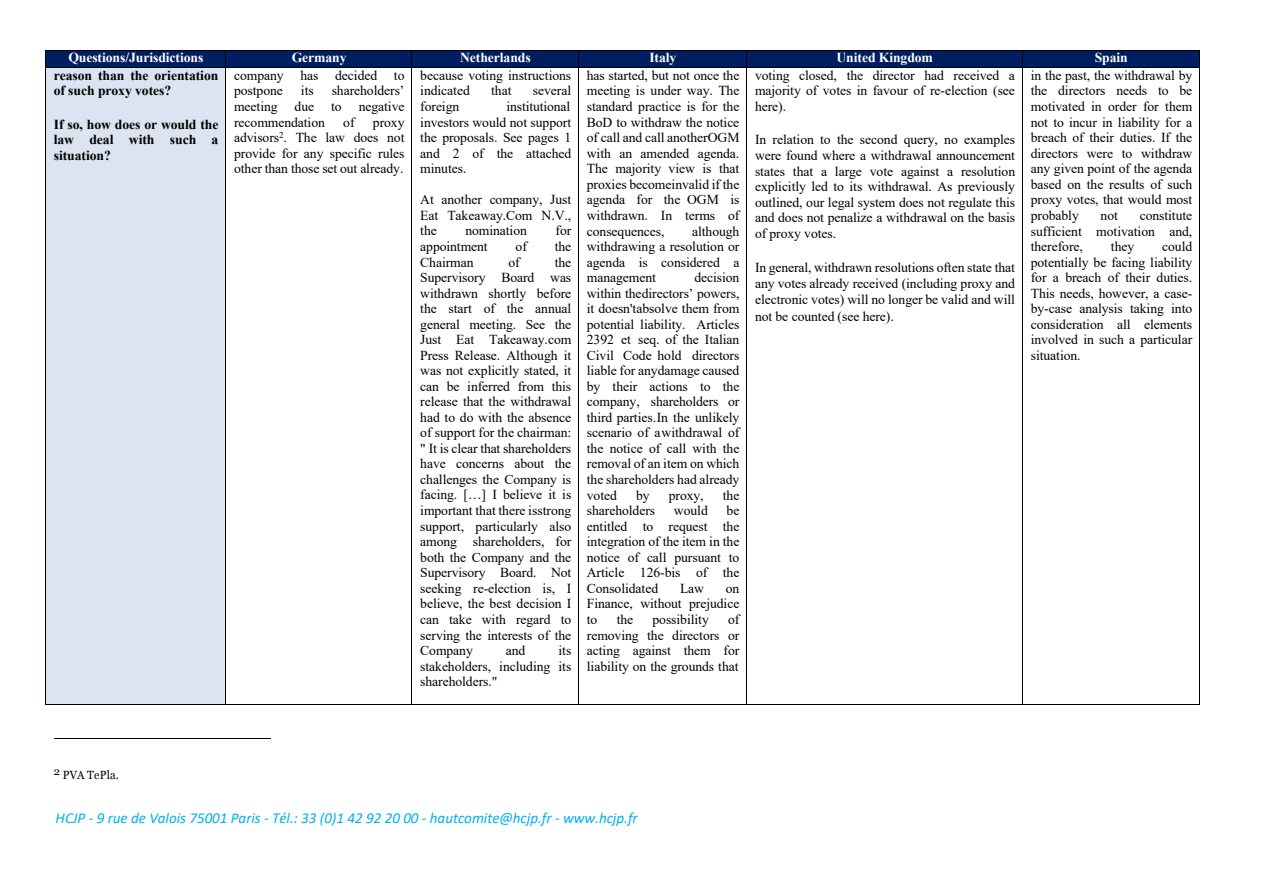
<style>
.page{position:relative;width:1263px;height:894px;background:#fff}
.page>*{position:absolute;margin:0;border:0;box-sizing:border-box;transform-origin:0 0}
.t1{font:italic 15.15px "Calibri";letter-spacing:-.005em;color:#00b0f0}
.t2{font:13.65px/15.5px "Times New Roman";letter-spacing:-.005em;color:#000;text-align:justify}
.t3{font:700 13.65px/15.5px "Times New Roman";letter-spacing:-.005em;color:#000}
.t4{font:700 13.65px "Times New Roman";letter-spacing:-.005em;color:#fff}
.t5{font:11.85px "Georgia";letter-spacing:.015em;color:#000;scale:.93 1}
</style>
<div class="page">
<div style="left:46px;top:51px;width:179px;height:16px;background:#001f60"></div>
<div style="left:226px;top:51px;width:185px;height:16px;background:#001f60"></div>
<div style="left:412px;top:51px;width:166px;height:16px;background:#001f60"></div>
<div style="left:579px;top:51px;width:167px;height:16px;background:#001f60"></div>
<div style="left:747px;top:51px;width:275px;height:16px;background:#001f60"></div>
<div style="left:1023px;top:51px;width:176px;height:16px;background:#001f60"></div>
<hr style="left:46px;top:50px;width:179px;height:1px;background:#000">
<hr style="left:226px;top:50px;width:185px;height:1px;background:#000">
<hr style="left:412px;top:50px;width:166px;height:1px;background:#000">
<hr style="left:579px;top:50px;width:167px;height:1px;background:#000">
<hr style="left:747px;top:50px;width:275px;height:1px;background:#000">
<hr style="left:1023px;top:50px;width:177px;height:1px;background:#000">
<div style="left:46px;top:67px;width:179px;height:637px;background:#dbe4f0"></div>
<svg style="left:45px;top:50px;width:1px;height:17px"></svg>
<hr style="left:46px;top:67px;width:179px;height:1px;background:#000">
<svg style="left:225px;top:50px;width:1px;height:17px"></svg>
<hr style="left:226px;top:67px;width:185px;height:1px;background:#000">
<svg style="left:411px;top:50px;width:1px;height:17px"></svg>
<hr style="left:412px;top:67px;width:166px;height:1px;background:#000">
<svg style="left:578px;top:50px;width:1px;height:17px"></svg>
<hr style="left:579px;top:67px;width:167px;height:1px;background:#000">
<svg style="left:746px;top:50px;width:1px;height:17px"></svg>
<hr style="left:747px;top:67px;width:275px;height:1px;background:#000">
<svg style="left:1022px;top:50px;width:1px;height:17px"></svg>
<hr style="left:1023px;top:67px;width:177px;height:1px;background:#000">
<hr style="left:45px;top:67px;width:1px;height:637px;background:#000">
<hr style="left:46px;top:704px;width:179px;height:1px;background:#000">
<hr style="left:225px;top:67px;width:1px;height:637px;background:#000">
<hr style="left:226px;top:704px;width:185px;height:1px;background:#000">
<hr style="left:411px;top:67px;width:1px;height:637px;background:#000">
<hr style="left:412px;top:704px;width:166px;height:1px;background:#000">
<hr style="left:578px;top:67px;width:1px;height:637px;background:#000">
<hr style="left:579px;top:704px;width:167px;height:1px;background:#000">
<hr style="left:746px;top:67px;width:1px;height:637px;background:#000">
<hr style="left:747px;top:704px;width:275px;height:1px;background:#000">
<hr style="left:1022px;top:67px;width:1px;height:637px;background:#000">
<hr style="left:1023px;top:704px;width:177px;height:1px;background:#000">
<hr style="left:1200px;top:67px;width:1px;height:637px;background:#000">
<hr style="left:54px;top:738px;width:216px;height:1px;background:#000">
<p class="t4" style="left:68px;top:50px;width:137px">Questions/Jurisdictions</p>
<p class="t4" style="left:292px;top:50px;width:56px">Germany</p>
<p class="t4" style="left:460px;top:50px;width:72px">Netherlands</p>
<p class="t4" style="left:649px;top:50px;width:29px">Italy</p>
<p class="t4" style="left:836px;top:50px;width:98px">United Kingdom</p>
<p class="t4" style="left:1095px;top:50px;width:35px">Spain</p>
<p class="t3" style="left:54px;top:68px;width:166px">reason than the orientation of such proxy votes?</p>
<p class="t3" style="left:54px;top:117px;width:166px;text-align:justify">If so, how does or would the law deal with such a situation?</p>
<p class="t2" style="left:234px;top:68px;width:172px">company has decided to postpone</p>
<p class="t2" style="left:420px;top:68px;width:153px">because voting instructions indicated</p>
<p class="t2" style="left:587px;top:68px;width:154px">has started, but not once the meeting is under way. The standard practice is for the BoD to withdraw the notice of call and call anotherOGM with an amended agenda.<br>The majority view is that proxies becomeinvalid if the agenda for the OGM is withdrawn. In terms of consequences,</p>
<p class="t2" style="left:755px;top:68px;width:261px">voting closed, the director had received a majority of votes in favour of re-election (see here).</p>
<p class="t2" style="left:755px;top:132px;width:262px">In relation to the second query, no examples were found where a withdrawal announcement states that a large vote against a resolution explicitly led to its withdrawal. As previously outlined, our legal system does not regulate this and does not penalize a withdrawal on the basis of proxy votes.</p>
<p class="t2" style="left:755px;top:259px;width:261px;line-height:16.4px">In general, withdrawn resolutions often state that any votes already received (including proxy and electronic votes) will no longer be valid and will not be counted (see here).</p>
<p class="t2" style="left:1031px;top:68px;width:163px">in the past, the withdrawal by the directors needs to be motivated in order for them not to incur in liability for a breach of their duties. If the directors were to withdraw any given point of the agenda based on the results of such proxy votes, that would most probably</p>
<p class="t2" style="left:234px;top:83px;width:172px;text-indent:98px">shareholders’ meeting due to negative recommendation</p>
<p class="t2" style="left:301px;top:83px;width:14px">its</p>
<p class="t2" style="left:491px;top:83px;width:22px">that</p>
<p class="t2" style="left:533px;top:83px;width:40px">several</p>
<p class="t2" style="left:420px;top:99px;width:153px;text-indent:86px">institutional investors would not support the proposals. See pages 1 and 2 of the attached minutes.</p>
<p class="t2" style="left:420px;top:192px;width:153px">At another company, Just Eat Takeaway.Com N.V., the</p>
<p class="t2" style="left:420px;top:99px;width:41px">foreign</p>
<p class="t2" style="left:343px;top:114px;width:13px">of</p>
<p class="t2" style="left:234px;top:114px;width:172px;text-indent:139px">proxy advisors<sup>2</sup>. The law does not provide for any specific rules other than those set out already.</p>
<p class="t2" style="left:1031px;top:207px;width:163px;text-indent:109px">constitute sufficient motivation and, therefore,</p>
<p class="t2" style="left:1101px;top:207px;width:19px">not</p>
<p class="t2" style="left:465px;top:223px;width:63px">nomination</p>
<p class="t2" style="left:555px;top:223px;width:17px">for</p>
<p class="t2" style="left:420px;top:239px;width:69px">appointment</p>
<p class="t2" style="left:516px;top:239px;width:13px">of</p>
<p class="t2" style="left:555px;top:239px;width:18px">the</p>
<p class="t2" style="left:420px;top:254px;width:55px">Chairman</p>
<p class="t2" style="left:508px;top:254px;width:13px">of</p>
<p class="t2" style="left:587px;top:223px;width:154px;text-indent:105px">although withdrawing a resolution or agenda is considered a management</p>
<p class="t2" style="left:1031px;top:239px;width:163px;text-indent:131px">could potentially be facing liability for a breach of their duties.<br>This needs, however, a case&shy;by-case analysis taking into consideration all elements involved in such a particular situation.</p>
<p class="t2" style="left:1111px;top:239px;width:25px">they</p>
<p class="t2" style="left:420px;top:254px;width:153px;text-indent:134px">the Supervisory Board was withdrawn shortly before the start of the annual general meeting. See the Just Eat Takeaway.com Press Release. Although it was not explicitly stated, it can be inferred from this release that the withdrawal had to do with the absence of support for the chairman: " It is clear that shareholders have concerns about the challenges the Company is facing. […] I believe it is important that there isstrong support, particularly also among shareholders, for both the Company and the Supervisory Board. Not seeking re-election is, I believe, the best decision I can take with regard to serving the interests of the Company</p>
<p class="t2" style="left:587px;top:269px;width:154px;text-indent:107px">decision within thedirectors’ powers, it doesn'tabsolve them from potential liability. Articles 2392 et seq. of the Italian Civil Code hold directors liable for anydamage caused by their actions to the company, shareholders or third parties.In the unlikely scenario of awithdrawal of the notice of call with the removal of an item on which the shareholders had already voted</p>
<p class="t2" style="left:636px;top:487px;width:15px">by</p>
<p class="t2" style="left:669px;top:487px;width:36px">proxy,</p>
<p class="t2" style="left:723px;top:487px;width:18px">the</p>
<p class="t2" style="left:587px;top:502px;width:70px">shareholders</p>
<p class="t2" style="left:674px;top:502px;width:35px">would</p>
<p class="t2" style="left:587px;top:502px;width:154px;text-indent:140px">be entitled to request the integration of the item in the notice of call pursuant to Article 126-bis of the Consolidated</p>
<p class="t2" style="left:680px;top:580px;width:26px">Law</p>
<p class="t2" style="left:587px;top:580px;width:154px;text-indent:139px">on Finance, without prejudice to</p>
<p class="t2" style="left:617px;top:611px;width:18px">the</p>
<p class="t2" style="left:652px;top:611px;width:58px">possibility</p>
<p class="t2" style="left:587px;top:611px;width:154px;text-indent:141px">of removing the directors or acting against them for liability on the grounds that</p>
<p class="t2" style="left:420px;top:642px;width:153px;text-indent:138px">its stakeholders, including its shareholders."</p>
<p class="t2" style="left:506px;top:642px;width:21px">and</p>
<p class="t5" style="left:54px;top:767px;width:71px"><sup>2</sup> PVA TePla.</p>
<p class="t1" style="left:56px;top:808px;width:584px">HCJP - 9 rue de Valois 75001 Paris - Tél.: 33 (0)1 42 92 20 00 - hautcomite@hcjp.fr - www.hcjp.fr</p>
</div>
